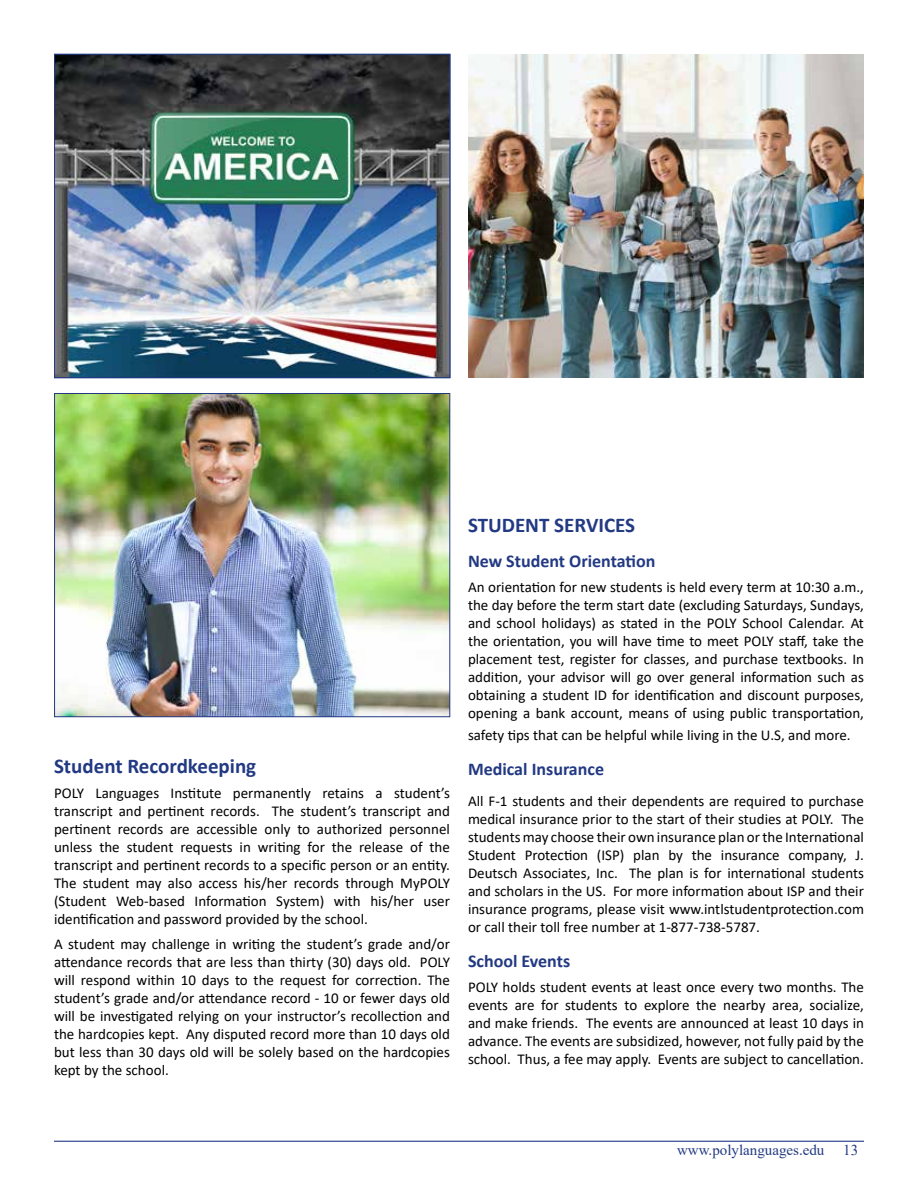
<style>
.page{position:relative;width:918px;height:1188px;background:#fff}
.page>*{position:absolute;margin:0;border:0;box-sizing:border-box;transform-origin:0 0}
.t1{font:700 21px "Calibri";color:#223983}
.t2{font:700 18px "Calibri";color:#223983}
.t3{font:15px/18px "Calibri";color:#000;text-align:justify}
.t4{font:15px "Times New Roman";color:#223983}
</style>
<div class="page">
<img style="left:56px;top:56px;width:392px;height:320px">
<img style="left:468px;top:54px;width:396px;height:324px">
<img style="left:56px;top:395px;width:392px;height:320px">
<div style="left:54px;top:393px;width:396px;height:324px;border:1px solid #223983"></div>
<div style="left:54px;top:54px;width:396px;height:324px;border:1px solid #223983"></div>
<hr style="left:54px;top:1141px;width:810px;height:1px;background:#223983">
<h1 class="t1" style="left:54px;top:751px;width:204px">Student Recordkeeping</h1>
<p class="t3" style="left:54px;top:784px;width:398px">POLY Languages Institute permanently retains a student’s transcript and pertinent records. The student’s transcript and pertinent records are accessible only to authorized personnel unless the student requests in writing for the release of the transcript and pertinent records to a specific person or an entity.<br>The student may also access his/her records through MyPOLY (Student Web-based Information System) with his/her user identification and password provided by the school.</p>
<p class="t3" style="left:54px;top:934px;width:397px">A student may challenge in writing the student’s grade and/or attendance records that are less than thirty (30) days old. POLY will respond within 10 days to the request for correction. The student’s grade and/or attendance record - 10 or fewer days old will be investigated relying on your instructor’s recollection and the hardcopies kept. Any disputed record more than 10 days old but less than 30 days old will be solely based on the hardcopies kept by the school.</p>
<h1 class="t1" style="left:468px;top:510px;width:169px">STUDENT SERVICES</h1>
<p class="t2" style="left:468px;top:549px;width:189px">New Student Orientation</p>
<p class="t3" style="left:468px;top:578px;width:398px">An orientation for new students is held every term at 10:30 a.m., the day before the term start date (excluding Saturdays, Sundays, and school holidays) as stated in the POLY School Calendar. At the orientation, you will have time to meet POLY staff, take the placement test, register for classes, and purchase textbooks. In addition, your advisor will go over general information such as obtaining a student ID for identification and discount purposes, opening a bank account, means of using public transportation,</p>
<p class="t3" style="left:468px;top:725px;width:384px">safety tips that can be helpful while living in the U.S, and more.</p>
<p class="t2" style="left:468px;top:756px;width:138px">Medical Insurance</p>
<p class="t3" style="left:468px;top:792px;width:398px">All F-1 students and their dependents are required to purchase medical insurance prior to the start of their studies at POLY. The students may choose their own insurance plan or the International Student Protection (ISP) plan by the insurance company, J.<br>Deutsch Associates, Inc. The plan is for international students and scholars in the US. For more information about ISP and their insurance programs, please visit www.intlstudentprotection.com or call their toll free number at 1-877-738-5787.</p>
<p class="t2" style="left:468px;top:949px;width:104px">School Events</p>
<p class="t3" style="left:468px;top:978px;width:398px">POLY holds student events at least once every two months. The events are for students to explore the nearby area, socialize, and make friends. The events are announced at least 10 days in advance. The events are subsidized, however, not fully paid by the school. Thus, a fee may apply. Events are subject to cancellation.</p>
<p class="t4" style="left:677px;top:1140px;width:183px">www.polylanguages.edu 13</p>
</div>
